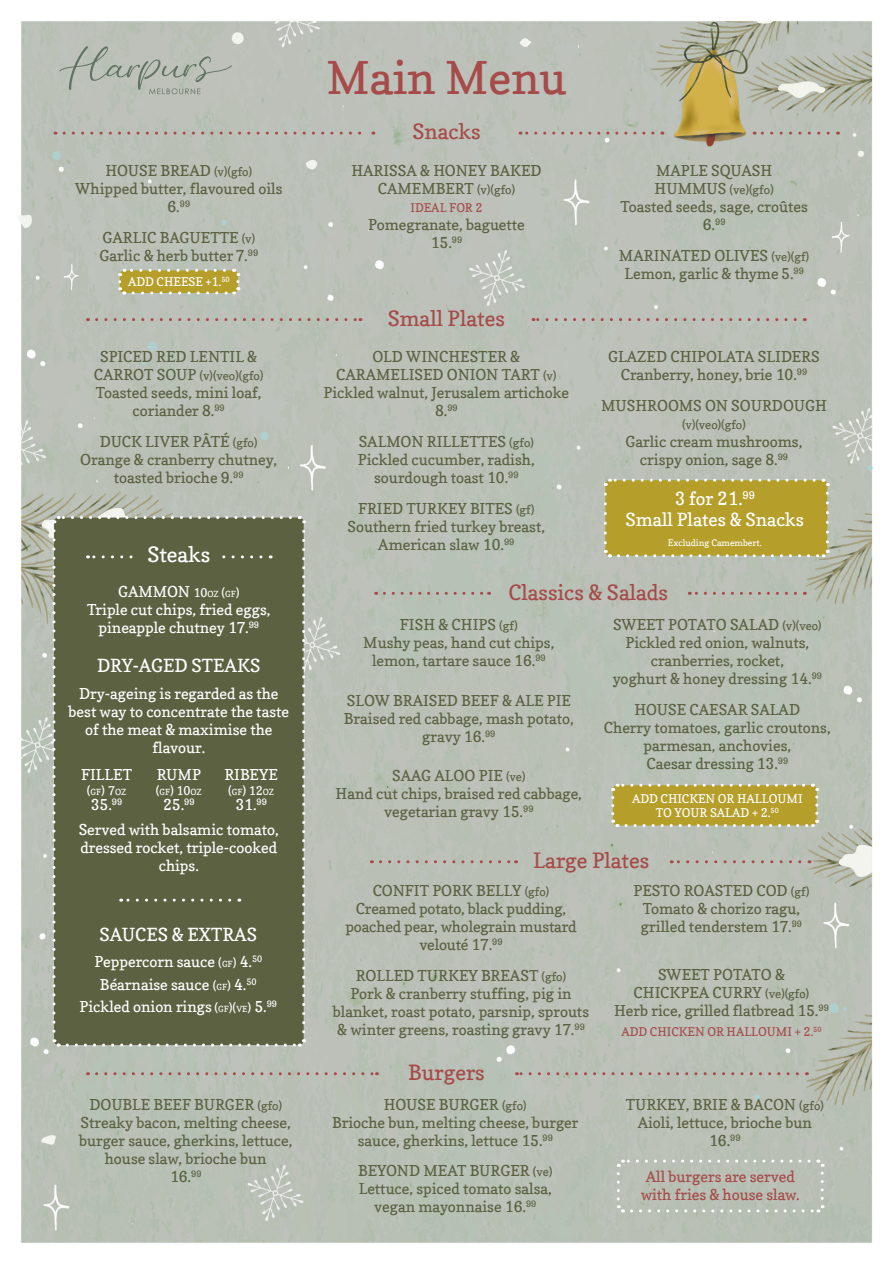
<style>
.page{position:relative;width:893px;height:1263px;background:#fff}
.page>*{position:absolute;margin:0;border:0;box-sizing:border-box;transform-origin:0 0}
.t1{font:45px "Copse";color:#a64b49}
.t2{font:21px "Copse";color:#a64b49}
.t3{font:21px "Copse";color:#fff}
.t4{font:18px/21.6px "Copse";color:#fff;text-align:center}
.t5{font:15px/18px "Copse";color:#5b6141;text-align:center}
.t6{font:15px/18px "Copse";color:#fff;text-align:center}
.t7{font:15px/18px "Copse";color:#a64b49;text-align:center}
.t8{font:12px "Copse";letter-spacing:-.005em;color:#5b6141}
.t9{font:12px/14.4px "Copse";color:#fff;text-align:center}
.t10{font:12px "Copse";color:#a64b49}
.t11{font:12px "Copse";color:#fff}
.t12{font:9px "Copse";color:#fff}
.t13{font:8.4px "Copse";color:#fff}
.s1{font-size:12px}
.s2{font-size:15px}
.s3{font-size:8.4px}
</style>
<div class="page">
<div style="left:18px;top:21px;width:855px;height:1222px;background:#bbc0b7"></div>
<svg style="left:60px;top:46px;width:172px;height:48px;background:#b2b8b0"></svg>
<svg style="left:117px;top:267px;width:124px;height:29px;background:#bbac58"></svg>
<svg style="left:610px;top:782px;width:210px;height:46px;background:#b8a645"></svg>
<div style="left:615px;top:1158px;width:210px;height:56px;background:#b9bfb5"></div>
<div style="left:54px;top:517px;width:250px;height:528px;background:#5b6141;border-radius:4px"></div>
<svg style="left:51px;top:531px;width:10px;height:517px"></svg>
<svg style="left:67px;top:1038px;width:240px;height:10px"></svg>
<svg style="left:296px;top:514px;width:11px;height:518px"></svg>
<svg style="left:51px;top:514px;width:239px;height:11px"></svg>
<svg style="left:64px;top:132px;width:310px;height:3px"></svg>
<svg style="left:520px;top:132px;width:133px;height:3px"></svg>
<svg style="left:121px;top:899px;width:109px;height:3px"></svg>
<svg style="left:88px;top:555px;width:173px;height:3px"></svg>
<svg style="left:97px;top:318px;width:264px;height:3px"></svg>
<svg style="left:533px;top:318px;width:262px;height:3px"></svg>
<svg style="left:602px;top:477px;width:228px;height:82px;background:#b7a33b"></svg>
<svg style="left:380px;top:860px;width:137px;height:3px"></svg>
<svg style="left:671px;top:860px;width:129px;height:3px"></svg>
<svg style="left:384px;top:592px;width:106px;height:3px"></svg>
<svg style="left:689px;top:592px;width:106px;height:3px"></svg>
<svg style="left:97px;top:1072px;width:281px;height:3px"></svg>
<svg style="left:516px;top:1072px;width:281px;height:3px"></svg>
<div style="left:138px;top:546px;width:81px;height:16px;background:#5b6141"></div>
<svg style="left:754px;top:132px;width:74px;height:3px"></svg>
<p class="t5" style="left:75px;top:161px;width:209px">HOUSE BREAD <span class="s1">(v)(gfo)<br></span>Whipped butter, flavoured oils<br>6.<sup>99</sup></p>
<p class="t5" style="left:100px;top:228px;width:160px;text-align:left">GARLIC BAGUETTE <span class="s1">(v)<br></span>Garlic &amp; herb butter 7.<sup>99</sup></p>
<p class="t9" style="left:128px;top:274px;width:103px">ADD CHEESE +1.<sup>50</sup></p>
<p class="t5" style="left:100px;top:348px;width:159px">SPICED RED LENTIL &amp;</p>
<p class="t8" style="left:94px;top:369px;width:171px"><span class="s2">CARROT SOUP</span> (v)(veo)(gfo)</p>
<p class="t5" style="left:96px;top:384px;width:167px">Toasted seeds, mini loaf, coriander 8.<sup>99</sup></p>
<p class="t5" style="left:80px;top:433px;width:199px">DUCK LIVER PÂTÉ <span class="s1">(gfo)<br></span>Orange &amp; cranberry chutney, toasted brioche 9.<sup>99</sup></p>
<h2 class="t3" style="left:147px;top:542px;width:64px">Steaks</h2>
<p class="t6" style="left:87px;top:583px;width:185px">GAMMON <span class="s1">10</span><span class="s3">OZ</span> <span class="s1">(</span><span class="s3">GF</span><span class="s1">)<br></span>Triple cut chips, fried eggs, pineapple chutney 17.<sup>99</sup></p>
<p class="t4" style="left:97px;top:655px;width:165px">DRY-AGED STEAKS</p>
<p class="t6" style="left:69px;top:684px;width:222px">Dry-ageing is regarded as the best way to concentrate the taste of the meat &amp; maximise the flavour.</p>
<p class="t6" style="left:81px;top:765px;width:52px">FILLET</p>
<p class="t13" style="left:87px;top:787px;width:41px"><span class="s1">(</span>GF<span class="s1">) 7</span>OZ</p>
<p class="t6" style="left:91px;top:795px;width:33px">35.<sup>99</sup></p>
<p class="t6" style="left:157px;top:765px;width:46px">RUMP</p>
<p class="t11" style="left:156px;top:783px;width:48px">(<span class="s3">GF</span>) 10<span class="s3">OZ</span></p>
<p class="t6" style="left:163px;top:795px;width:33px">25.<sup>99</sup></p>
<p class="t6" style="left:224px;top:765px;width:55px">RIBEYE</p>
<p class="t11" style="left:228px;top:783px;width:48px">(<span class="s3">GF</span>) 12<span class="s3">OZ</span></p>
<p class="t6" style="left:235px;top:795px;width:33px">31.<sup>99</sup></p>
<p class="t6" style="left:79px;top:821px;width:202px">Served with balsamic tomato, dressed rocket, triple-cooked chips.</p>
<p class="t4" style="left:100px;top:923px;width:159px">SAUCES &amp; EXTRAS</p>
<p class="t6" style="left:80px;top:951px;width:199px;line-height:22.2px">Peppercorn sauce <span class="s1">(</span><span class="s3">GF</span><span class="s1">)</span> 4.<sup>50<br></sup>Béarnaise sauce <span class="s1">(</span><span class="s3">GF</span><span class="s1">)</span> 4.<sup>50<br></sup>Pickled onion rings <span class="s1">(</span><span class="s3">GF</span><span class="s1">)(</span><span class="s3">VE</span><span class="s1">)</span> 5.<sup>99</sup></p>
<h1 class="t1" style="left:326px;top:51px;width:241px">Main Menu</h1>
<h2 class="t2" style="left:412px;top:118px;width:70px">Snacks</h2>
<p class="t5" style="left:351px;top:161px;width:192px">HARISSA &amp; HONEY BAKED<br>CAMEMBERT <span class="s1">(v)(gfo)</span></p>
<p class="t10" style="left:410px;top:200px;width:74px">IDEAL FOR 2</p>
<p class="t5" style="left:368px;top:215px;width:158px">Pomegranate, baguette<br>15.<sup>99</sup></p>
<h2 class="t2" style="left:388px;top:306px;width:119px">Small Plates</h2>
<p class="t5" style="left:324px;top:348px;width:247px">OLD WINCHESTER &amp;<br>CARAMELISED ONION TART <span class="s1">(v)<br></span>Pickled walnut, Jerusalem artichoke<br>8.<sup>99</sup></p>
<p class="t5" style="left:358px;top:433px;width:178px">SALMON RILLETTES <span class="s1">(gfo)<br></span>Pickled cucumber, radish, sourdough toast 10.<sup>99</sup></p>
<p class="t5" style="left:347px;top:499px;width:199px">FRIED TURKEY BITES <span class="s1">(gf)<br></span>Southern fried turkey breast,<br>American slaw 10.<sup>99</sup></p>
<p class="t5" style="left:656px;top:161px;width:118px">MAPLE SQUASH</p>
<p class="t8" style="left:655px;top:182px;width:121px"><span class="s2">HUMMUS</span> (ve)(gfo)</p>
<p class="t5" style="left:620px;top:197px;width:189px">Toasted seeds, sage, croûtes<br>6.<sup>99</sup></p>
<p class="t5" style="left:619px;top:246px;width:192px">MARINATED OLIVES <span class="s1">(ve)(gf)<br></span>Lemon, garlic &amp; thyme 5.<sup>99</sup></p>
<p class="t5" style="left:608px;top:348px;width:213px">GLAZED CHIPOLATA SLIDERS<br>Cranberry, honey, brie 10.<sup>99</sup></p>
<p class="t5" style="left:601px;top:397px;width:227px">MUSHROOMS ON SOURDOUGH</p>
<p class="t8" style="left:682px;top:417px;width:65px">(v)(veo)(gfo)</p>
<p class="t5" style="left:625px;top:433px;width:178px">Garlic cream mushrooms, crispy onion, sage 8.<sup>99</sup></p>
<p class="t4" style="left:625px;top:487px;width:180px">3 for 21.<sup>99<br></sup>Small Plates &amp; Snacks</p>
<p class="t12" style="left:668px;top:537px;width:96px">Excluding Camembert.</p>
<h2 class="t2" style="left:508px;top:579px;width:161px">Classics &amp; Salads</h2>
<p class="t5" style="left:363px;top:616px;width:193px">FISH &amp; CHIPS <span class="s1">(gf)<br></span>Mushy peas, hand cut chips, lemon, tartare sauce 16.<sup>99</sup></p>
<p class="t5" style="left:344px;top:691px;width:231px">SLOW BRAISED BEEF &amp; ALE PIE<br>Braised red cabbage, mash potato, gravy 16.<sup>99</sup></p>
<p class="t5" style="left:336px;top:766px;width:248px">SAAG ALOO PIE <span class="s1">(ve)<br></span>Hand cut chips, braised red cabbage, vegetarian gravy 15.<sup>99</sup></p>
<p class="t5" style="left:613px;top:616px;width:211px">SWEET POTATO SALAD <span class="s1">(v)(veo)<br></span>Pickled red onion, walnuts, cranberries, rocket,<br>yoghurt &amp; honey dressing 14.<sup>99</sup></p>
<p class="t5" style="left:604px;top:700px;width:228px">HOUSE CAESAR SALAD<br>Cherry tomatoes, garlic croutons, parmesan, anchovies,<br>Caesar dressing 13.<sup>99</sup></p>
<p class="t9" style="left:632px;top:791px;width:172px">ADD CHICKEN OR HALLOUMI<br>TO YOUR SALAD + 2.<sup>50</sup></p>
<h2 class="t2" style="left:533px;top:847px;width:118px">Large Plates</h2>
<p class="t5" style="left:345px;top:882px;width:233px">CONFIT PORK BELLY <span class="s1">(gfo)<br></span>Creamed potato, black pudding, poached pear, wholegrain mustard velouté 17.<sup>99</sup></p>
<p class="t5" style="left:333px;top:967px;width:258px">ROLLED TURKEY BREAST <span class="s1">(gfo)<br></span>Pork &amp; cranberry stuffing, pig in blanket, roast potato, parsnip, sprouts &amp; winter greens, roasting gravy 17.<sup>99</sup></p>
<p class="t5" style="left:633px;top:882px;width:177px">PESTO ROASTED COD <span class="s1">(gf)<br></span>Tomato &amp; chorizo ragu, grilled tenderstem 17.<sup>99</sup></p>
<p class="t5" style="left:614px;top:966px;width:216px">SWEET POTATO &amp;<br>CHICKPEA CURRY <span class="s1">(ve)(gfo)<br></span>Herb rice, grilled flatbread 15.<sup>99</sup></p>
<p class="t10" style="left:621px;top:1024px;width:201px">ADD CHICKEN OR HALLOUMI + 2.<sup>50</sup></p>
<h2 class="t2" style="left:408px;top:1060px;width:78px">Burgers</h2>
<p class="t5" style="left:79px;top:1095px;width:215px">DOUBLE BEEF BURGER <span class="s1">(gfo)<br></span>Streaky bacon, melting cheese, burger sauce, gherkins, lettuce, house slaw, brioche bun<br>16.<sup>99</sup></p>
<p class="t5" style="left:332px;top:1095px;width:248px">HOUSE BURGER <span class="s1">(gfo)<br></span>Brioche bun, melting cheese, burger sauce, gherkins, lettuce 15.<sup>99</sup></p>
<p class="t5" style="left:358px;top:1162px;width:196px">BEYOND MEAT BURGER <span class="s1">(ve)<br></span>Lettuce, spiced tomato salsa, vegan mayonnaise 16.<sup>99</sup></p>
<p class="t5" style="left:626px;top:1095px;width:200px">TURKEY, BRIE &amp; BACON <span class="s1">(gfo)<br></span>Aioli, lettuce, brioche bun<br>16.<sup>99</sup></p>
<p class="t7" style="left:641px;top:1167px;width:161px">All burgers are served with fries &amp; house slaw.</p>
</div>
